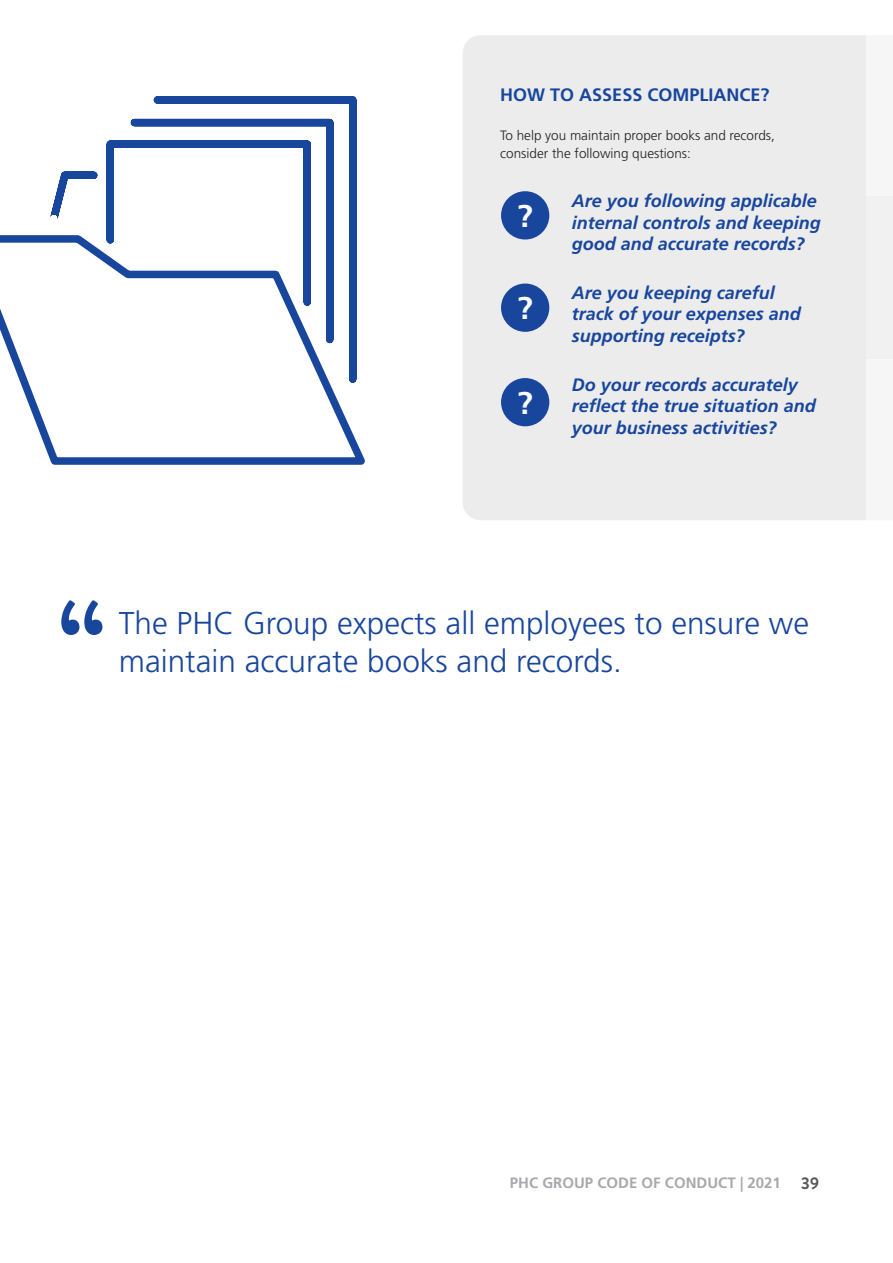
<style>
.page{position:relative;width:893px;height:1263px;background:#fff}
.page>*{position:absolute;margin:0;border:0;box-sizing:border-box;transform-origin:0 0}
.t1{font:700 108px "Brandon Text";color:#18469d}
.t2{font:300 31.5px "Frutiger LT Std";color:#18469d}
.t3{font:700 31.5px "Frutiger LT Std";color:#fff}
.t4{font:italic 700 18px/21.6px "Frutiger LT Std";color:#18469d}
.t5{font:700 18px "Frutiger LT Std";color:#18469d}
.t6{font:700 15px "Frutiger LT Std";color:#a8a9ad}
.t7{font:300 13.5px/18px "Frutiger LT Std";color:#231f20}
.s1{font-family:"Brandon Text";font-size:16.5px;color:#57585a}
</style>
<div class="page">
<svg style="left:0;top:96px;width:365px;height:369px"></svg>
<div style="left:463px;top:35px;width:403px;height:485px;background:#ececec"></div>
<div style="left:866px;top:31px;width:27px;height:164px;background:#f6f6f6"></div>
<div style="left:866px;top:195px;width:27px;height:165px;background:#f1f1f1"></div>
<div style="left:866px;top:360px;width:27px;height:164px;background:#f6f6f6"></div>
<div style="left:501px;top:191px;width:48px;height:48px;background:#18469d;border-radius:50%"></div>
<div style="left:501px;top:284px;width:48px;height:48px;background:#18469d;border-radius:50%"></div>
<div style="left:501px;top:378px;width:48px;height:48px;background:#18469d;border-radius:50%"></div>
<p class="t5" style="left:500px;top:84px;width:271px">HOW TO ASSESS COMPLIANCE?</p>
<p class="t7" style="left:500px;top:126px;width:276px">To help you maintain proper books and records, consider the following questions:</p>
<h2 class="t3" style="left:517px;top:197px;width:17px">?</h2>
<h2 class="t3" style="left:517px;top:290px;width:17px">?</h2>
<h2 class="t3" style="left:517px;top:384px;width:17px">?</h2>
<p class="t4" style="left:572px;top:190px;width:251px">Are you following applicable internal controls and keeping good and accurate records?</p>
<p class="t4" style="left:572px;top:282px;width:231px">Are you keeping careful track of your expenses and supporting receipts?</p>
<p class="t4" style="left:572px;top:374px;width:246px">Do your records accurately reflect the true situation and your business activities?</p>
<h1 class="t1" style="left:57px;top:564px;width:51px">“</h1>
<h2 class="t2" style="left:119px;top:606px;width:692px">The PHC Group expects all employees to ensure we</h2>
<h2 class="t2" style="left:119px;top:643px;width:504px">maintain accurate books and records.</h2>
<p class="t6" style="left:510px;top:1174px;width:311px">PHC GROUP CODE OF CONDUCT | 2021 <span class="s1">39</span></p>
</div>
